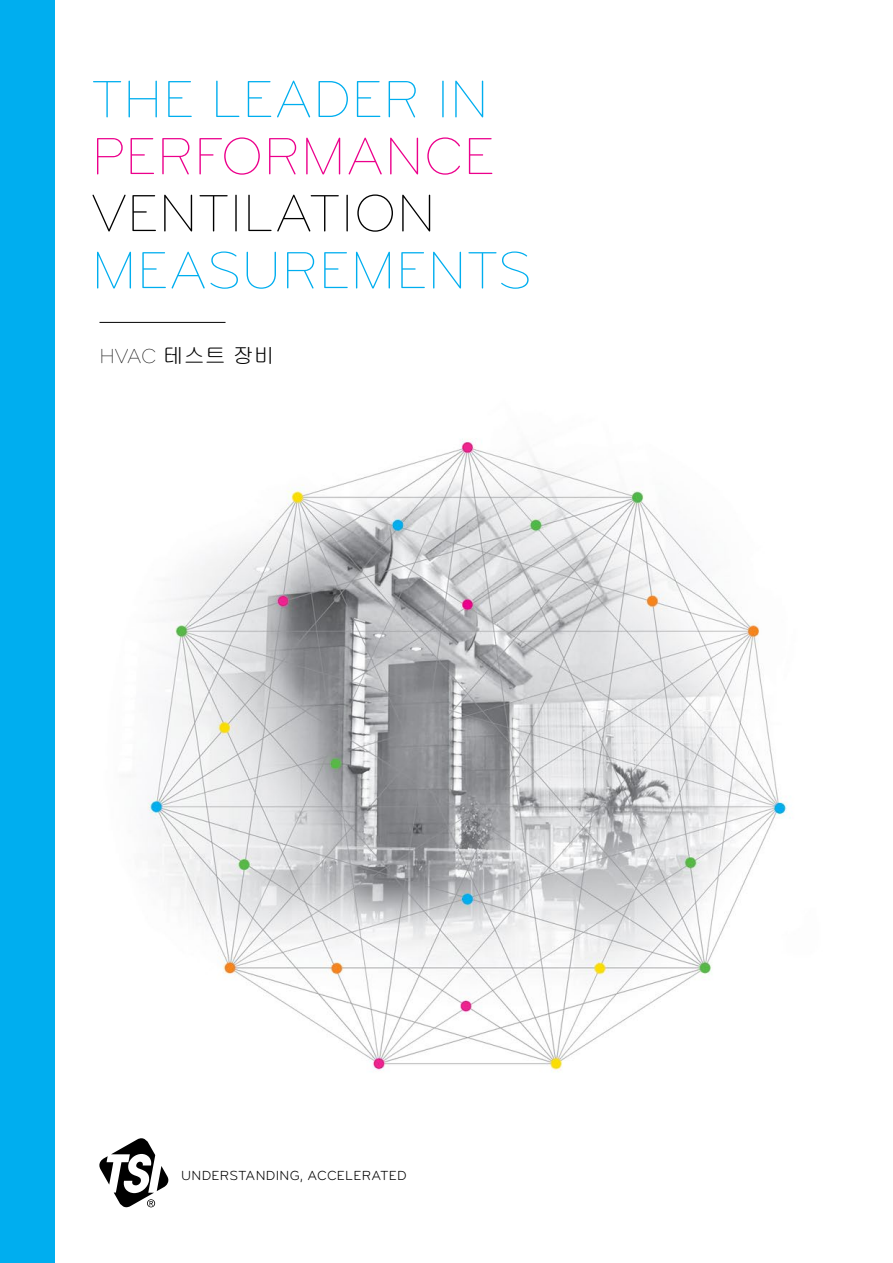
<style>
.page{position:relative;width:893px;height:1263px;background:#fff}
.page>*{position:absolute;margin:0;border:0;box-sizing:border-box;transform-origin:0 0}
.t1{font:300 54px "Bryant Pro";color:#00aeef}
.t2{font:300 54px "Bryant Pro";color:#ec008c}
.t3{font:300 54px "Bryant Pro";color:#000}
.t4{font:21px "Gulim";color:#000}
.t5{font:13.65px "Bryant Pro";letter-spacing:.025em;color:#010101}
.s1{font-family:"Bryant Pro";font-weight:300}
</style>
<div class="page">
<img style="left:54px;top:36px;width:737px;height:1215px">
<div style="left:0;top:0;width:54px;height:1263px;background:#00aeef"></div>
<hr style="left:99px;top:322px;width:127px;height:1px;background:#000">
<svg style="left:99px;top:1138px;width:70px;height:69px"></svg>
<h1 class="t1" style="left:91px;top:68px;width:399px">THE LEADER IN</h1>
<h1 class="t2" style="left:91px;top:125px;width:405px">PERFORMANCE</h1>
<h1 class="t3" style="left:91px;top:182px;width:346px">VENTILATION</h1>
<h1 class="t1" style="left:91px;top:239px;width:442px">MEASUREMENTS</h1>
<h2 class="t4" style="left:99px;top:345px;width:177px"><span class="s1">HVAC</span> 테스트 장비</h2>
<p class="t5" style="left:181px;top:1167px;width:227px">UNDERSTANDING, ACCELERATED</p>
</div>
